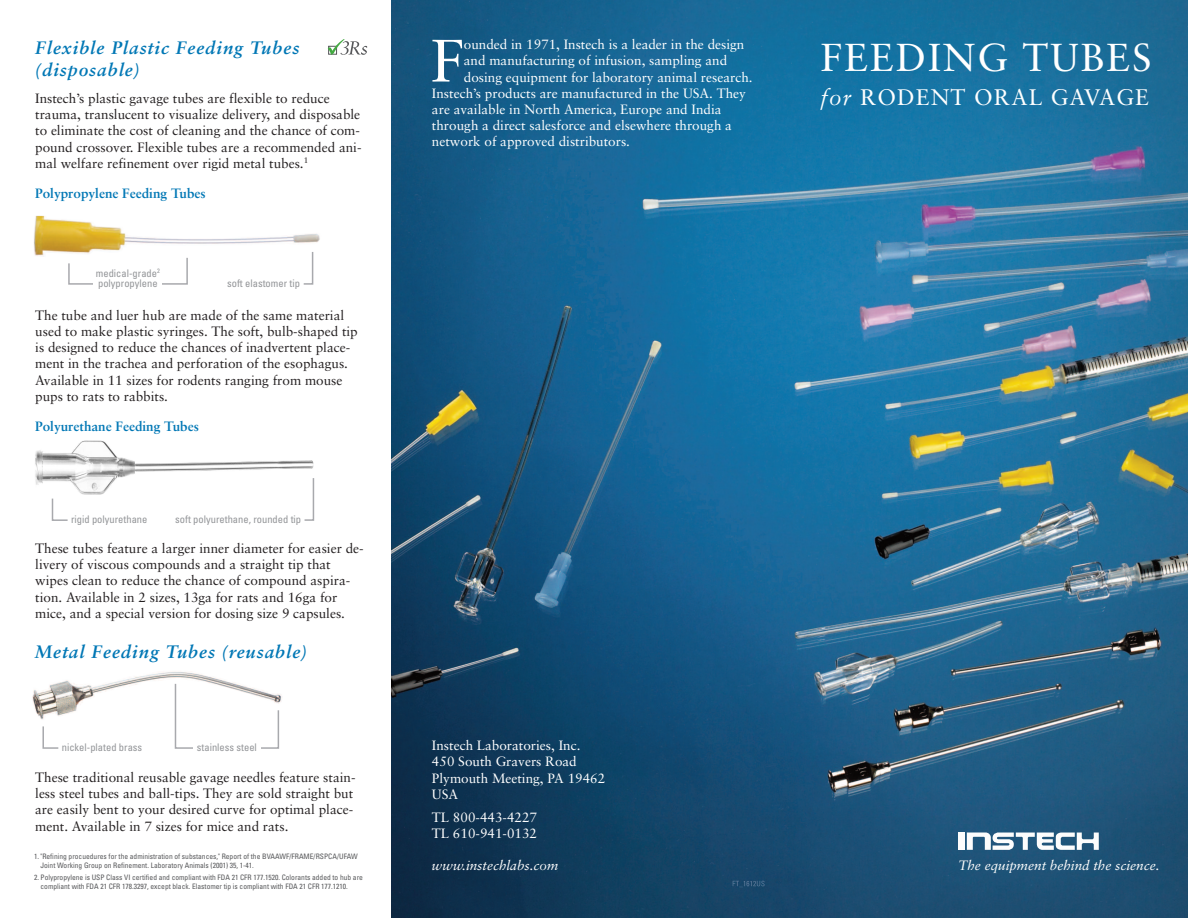
<style>
.page{position:relative;width:1188px;height:918px;background:#fff}
.page>*{position:absolute;margin:0;border:0;box-sizing:border-box;transform-origin:0 0}
.t1{font:59.85px "Sabon";color:#fff}
.t2{font:39px "Sabon";letter-spacing:.05em;color:#fff}
.t3{font:22.5px "Sabon";letter-spacing:.05em;color:#fff}
.t4{font:italic 700 18px/21.6px "Sabon";letter-spacing:.05em;color:#0077b5}
.t5{font:13.5px/16.2px "Sabon";color:#231f20}
.t6{font:13.5px/16.2px "Sabon";color:#fff}
.t7{font:700 13.5px "Sabon";color:#0077b5}
.t8{font:italic 13.5px "Sabon";color:#fff}
.t9{font:condensed 10.5px/10.5px "Univers LT Std";color:#939598}
.t10{font:condensed 7.5px/9px "Univers LT Std";color:#57585a}
.s1{font-style:italic}
</style>
<div class="page">
<img style="left:392px;top:0;width:796px;height:918px">
<div style="left:959px;top:833px;width:6px;height:17px;background:#fcfcfc"></div>
<svg style="left:967px;top:833px;width:132px;height:17px"></svg>
<img style="left:733px;top:881px;width:32px;height:6px">
<img style="left:35px;top:440px;width:279px;height:55px">
<svg style="left:42px;top:726px;width:17px;height:23px"></svg>
<svg style="left:174px;top:721px;width:106px;height:28px"></svg>
<img style="left:32px;top:671px;width:250px;height:50px">
<img style="left:34px;top:216px;width:286px;height:40px">
<svg style="left:68px;top:257px;width:120px;height:28px"></svg>
<svg style="left:302px;top:250px;width:12px;height:35px"></svg>
<div style="left:193px;top:742px;width:68px;height:16px;background:#fff"></div>
<div style="left:94px;top:267px;width:68px;height:29px;background:#fff"></div>
<svg style="left:327px;top:39px;width:40px;height:16px"></svg>
<svg style="left:51px;top:498px;width:17px;height:23px"></svg>
<svg style="left:303px;top:477px;width:12px;height:44px"></svg>
<h3 class="t4" style="left:35px;top:39px;width:266px">Flexible Plastic Feeding Tubes (disposable)</h3>
<p class="t5" style="left:35px;top:91px;width:328px">Instech’s plastic gavage tubes are flexible to reduce trauma, translucent to visualize delivery, and disposable to eliminate the cost of cleaning and the chance of com&shy;pound crossover. Flexible tubes are a recommended ani&shy;mal welfare refinement over rigid metal tubes.<sup>1</sup></p>
<p class="t7" style="left:35px;top:187px;width:172px">Polypropylene Feeding Tubes</p>
<p class="t9" style="left:96px;top:268px;width:66px">medical-grade<sup>2 </sup>polypropylene</p>
<p class="t9" style="left:227px;top:279px;width:74px">soft elastomer tip</p>
<p class="t5" style="left:35px;top:308px;width:324px">The tube and luer hub are made of the same material used to make plastic syringes. The soft, bulb-shaped tip is designed to reduce the chances of inadvertent place&shy;ment in the trachea and perforation of the esophagus.<br>Available in 11 sizes for rodents ranging from mouse pups to rats to rabbits.</p>
<p class="t7" style="left:35px;top:420px;width:165px">Polyurethane Feeding Tubes</p>
<p class="t9" style="left:71px;top:515px;width:78px">rigid polyurethane</p>
<p class="t9" style="left:175px;top:515px;width:127px">soft polyurethane, rounded tip</p>
<p class="t5" style="left:35px;top:541px;width:330px">These tubes feature a larger inner diameter for easier de&shy;livery of viscous compounds and a straight tip that wipes clean to reduce the chance of compound aspira&shy;tion. Available in 2 sizes, 13ga for rats and 16ga for mice, and a special version for dosing size 9 capsules.</p>
<h3 class="t4" style="left:35px;top:642px;width:274px">Metal Feeding Tubes (reusable)</h3>
<p class="t9" style="left:62px;top:743px;width:82px">nickel-plated brass</p>
<p class="t9" style="left:197px;top:743px;width:62px">stainless steel</p>
<p class="t5" style="left:35px;top:770px;width:322px">These traditional reusable gavage needles feature stain&shy;less steel tubes and ball-tips. They are sold straight but are easily bent to your desired curve for optimal place&shy;ment. Available in 7 sizes for mice and rats.</p>
<p class="t10" style="left:40px;top:853px;width:319px;text-indent:-6px">1. "Refining procuedures for the administration of substances," Report of the BVAAWF/FRAME/RSPCA/UFAW<br>Joint Working Group on Refinement. Laboratory Animals (2001) 35, 1-41.</p>
<p class="t10" style="left:41px;top:874px;width:324px;text-indent:-6px">2. Polypropylene is USP Class VI certified and compliant with FDA 21 CFR 177.1520. Colorants added to hub are compliant with FDA 21 CFR 178.3297, except black. Elastomer tip is compliant with FDA 21 CFR 177.1210.</p>
<h1 class="t1" style="left:431px;top:36px;width:35px">F</h1>
<p class="t6" style="left:464px;top:37px;width:282px">ounded in 1971, Instech is a leader in the design</p>
<p class="t6" style="left:464px;top:54px;width:265px">and manufacturing of infusion, sampling and</p>
<p class="t6" style="left:464px;top:70px;width:290px">dosing equipment for laboratory animal research.</p>
<p class="t6" style="left:432px;top:86px;width:315px">Instech’s products are manufactured in the USA. They</p>
<p class="t6" style="left:432px;top:102px;width:291px">are available in North America, Europe and India</p>
<p class="t6" style="left:432px;top:118px;width:302px">through a direct salesforce and elsewhere through a</p>
<p class="t6" style="left:432px;top:135px;width:200px">network of approved distributors.</p>
<h2 class="t2" style="left:820px;top:41px;width:333px">FEEDING TUBES</h2>
<h3 class="t3" style="left:820px;top:88px;width:330px"><span class="s1">for</span> RODENT ORAL GAVAGE</h3>
<p class="t6" style="left:432px;top:738px;width:175px">Instech Laboratories, Inc.<br>450 South Gravers Road<br>Plymouth Meeting, PA 19462<br>USA</p>
<p class="t6" style="left:432px;top:810px;width:107px">TL 800-443-4227<br>TL 610-941-0132</p>
<p class="t8" style="left:432px;top:860px;width:128px">www.instechlabs.com</p>
<p class="t8" style="left:958px;top:860px;width:203px">The equipment behind the science.</p>
</div>
